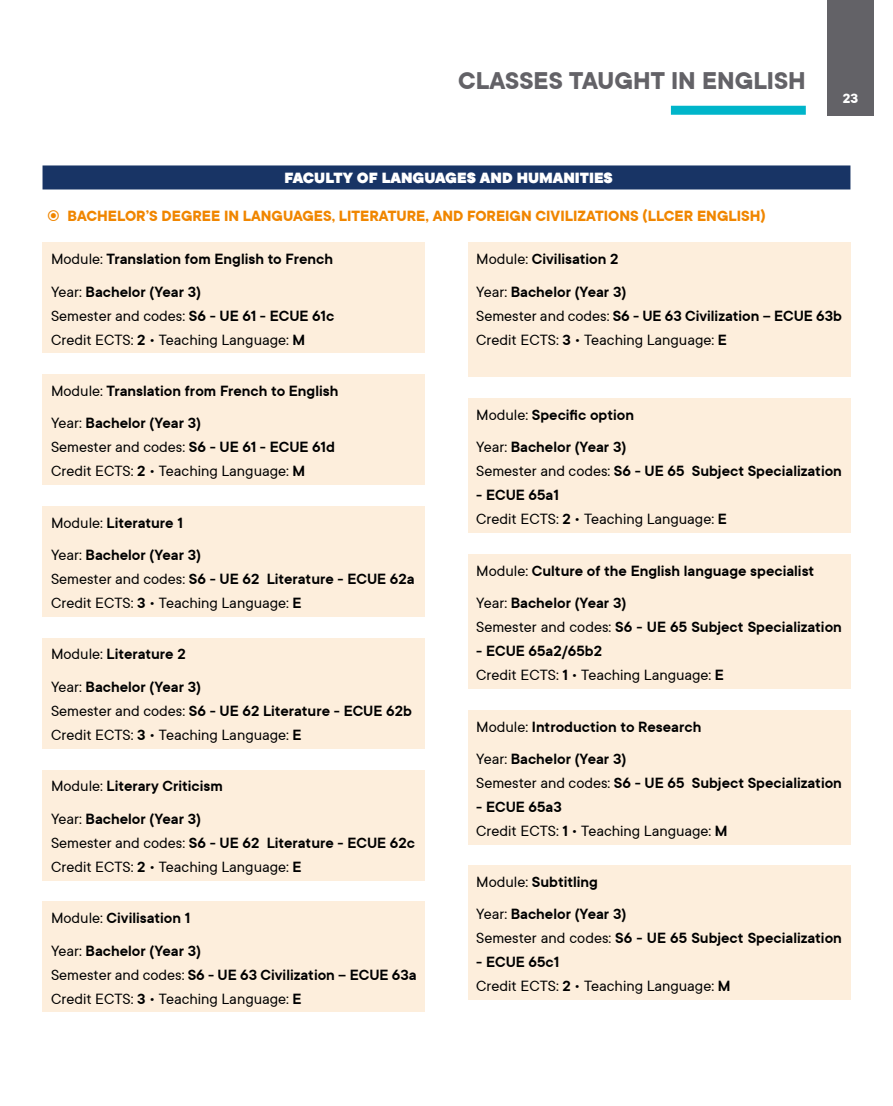
<style>
.page{position:relative;width:893px;height:1106px;background:#fff}
.page>*{position:absolute;margin:0;border:0;box-sizing:border-box;transform-origin:0 0}
.t1{font:700 27px "TT Commons Classic";color:#636267}
.t2{font:600 16.5px/32.5px "TT Commons Classic";color:#000}
.t3{font:16.5px/24px "TT Commons Classic";color:#000}
.t4{font:700 16.5px "TT Commons Classic";color:#f08600}
.t5{font:900 16.5px "TT Commons Classic";color:#fff}
.t6{font:700 15px "TT Commons Classic";color:#fff}
.s1{font-weight:400}
.s2{font-weight:600}
</style>
<div class="page">
<div style="left:671px;top:106px;width:135px;height:9px;background:#00b5ca"></div>
<div style="left:43px;top:165px;width:807px;height:24px;background:#183465"></div>
<div style="left:43px;top:243px;width:382px;height:110px;background:#fdeedc"></div>
<div style="left:43px;top:374px;width:382px;height:111px;background:#fdeedc"></div>
<div style="left:43px;top:506px;width:382px;height:110px;background:#fdeedc"></div>
<div style="left:43px;top:638px;width:382px;height:110px;background:#fdeedc"></div>
<div style="left:43px;top:769px;width:382px;height:111px;background:#fdeedc"></div>
<div style="left:43px;top:901px;width:382px;height:111px;background:#fdeedc"></div>
<div style="left:468px;top:243px;width:382px;height:134px;background:#fdeedc"></div>
<div style="left:468px;top:398px;width:382px;height:135px;background:#fdeedc"></div>
<div style="left:468px;top:554px;width:382px;height:134px;background:#fdeedc"></div>
<div style="left:468px;top:710px;width:382px;height:134px;background:#fdeedc"></div>
<div style="left:468px;top:865px;width:382px;height:134px;background:#fdeedc"></div>
<div style="left:827px;top:0;width:47px;height:116px;background:#636267"></div>
<h1 class="t1" style="left:458px;top:63px;width:349px">CLASSES TAUGHT IN ENGLISH</h1>
<p class="t6" style="left:843px;top:89px;width:17px">23</p>
<p class="t5" style="left:284px;top:166px;width:330px">FACULTY OF LANGUAGES AND HUMANITIES</p>
<p class="t4" style="left:68px;top:205px;width:699px">BACHELOR’S DEGREE IN LANGUAGES, LITERATURE, AND FOREIGN CIVILIZATIONS (LLCER ENGLISH)</p>
<p class="t2" style="left:51px;top:242px;width:283px"><span class="s1">Module:</span> Translation fom English to French<br><span class="s1">Year:</span> Bachelor (Year 3)</p>
<p class="t3" style="left:51px;top:303px;width:285px">Semester and codes: <span class="s2">S6 - UE 61 - ECUE 61c<br></span>Credit ECTS: <span class="s2">2</span> • Teaching Language: <span class="s2">M</span></p>
<p class="t2" style="left:51px;top:374px;width:289px"><span class="s1">Module:</span> Translation from French to English<br><span class="s1">Year:</span> Bachelor (Year 3)</p>
<p class="t3" style="left:51px;top:435px;width:285px">Semester and codes: <span class="s2">S6 - UE 61 - ECUE 61d<br></span>Credit ECTS: <span class="s2">2</span> • Teaching Language: <span class="s2">M</span></p>
<p class="t2" style="left:51px;top:506px;width:152px"><span class="s1">Module:</span> Literature 1<br><span class="s1">Year:</span> Bachelor (Year 3)</p>
<p class="t3" style="left:51px;top:566px;width:365px">Semester and codes: <span class="s2">S6 - UE 62 Literature - ECUE 62a<br></span>Credit ECTS: <span class="s2">3</span> • Teaching Language: <span class="s2">E</span></p>
<p class="t2" style="left:51px;top:637px;width:152px"><span class="s1">Module:</span> Literature 2<br><span class="s1">Year:</span> Bachelor (Year 3)</p>
<p class="t3" style="left:51px;top:698px;width:362px">Semester and codes: <span class="s2">S6 - UE 62 Literature - ECUE 62b<br></span>Credit ECTS: <span class="s2">3</span> • Teaching Language: <span class="s2">E</span></p>
<p class="t2" style="left:51px;top:769px;width:173px"><span class="s1">Module:</span> Literary Criticism<br><span class="s1">Year:</span> Bachelor (Year 3)</p>
<p class="t3" style="left:51px;top:830px;width:366px">Semester and codes: <span class="s2">S6 - UE 62 Literature - ECUE 62c<br></span>Credit ECTS: <span class="s2">2</span> • Teaching Language: <span class="s2">E</span></p>
<p class="t2" style="left:51px;top:901px;width:152px"><span class="s1">Module:</span> Civilisation 1<br><span class="s1">Year:</span> Bachelor (Year 3)</p>
<p class="t3" style="left:51px;top:962px;width:367px">Semester and codes: <span class="s2">S6 - UE 63 Civilization -- ECUE 63a<br></span>Credit ECTS: <span class="s2">3</span> • Teaching Language: <span class="s2">E</span></p>
<p class="t2" style="left:476px;top:242px;width:152px"><span class="s1">Module:</span> Civilisation 2<br><span class="s1">Year:</span> Bachelor (Year 3)</p>
<p class="t3" style="left:476px;top:303px;width:367px">Semester and codes: <span class="s2">S6 - UE 63 Civilization -- ECUE 63b<br></span>Credit ECTS: <span class="s2">3</span> • Teaching Language: <span class="s2">E</span></p>
<p class="t2" style="left:476px;top:398px;width:159px"><span class="s1">Module:</span> Specific option<br><span class="s1">Year:</span> Bachelor (Year 3)</p>
<p class="t2" style="left:476px;top:454px;width:367px"><span class="s1">Semester and codes:</span> S6 - UE 65 Subject Specialization</p>
<p class="t3" style="left:476px;top:483px;width:252px"><span class="s2">- ECUE 65a1<br></span>Credit ECTS: <span class="s2">2</span> • Teaching Language: <span class="s2">E</span></p>
<p class="t2" style="left:476px;top:554px;width:340px"><span class="s1">Module:</span> Culture of the English language specialist<br><span class="s1">Year:</span> Bachelor (Year 3)</p>
<p class="t2" style="left:476px;top:610px;width:367px"><span class="s1">Semester and codes:</span> S6 - UE 65 Subject Specialization</p>
<p class="t3" style="left:476px;top:638px;width:249px"><span class="s2">- ECUE 65a2/65b2<br></span>Credit ECTS: <span class="s2">1</span> • Teaching Language: <span class="s2">E</span></p>
<p class="t2" style="left:476px;top:709px;width:227px"><span class="s1">Module:</span> Introduction to Research<br><span class="s1">Year:</span> Bachelor (Year 3)</p>
<p class="t2" style="left:476px;top:766px;width:367px"><span class="s1">Semester and codes:</span> S6 - UE 65 Subject Specialization</p>
<p class="t3" style="left:476px;top:794px;width:253px"><span class="s2">- ECUE 65a3<br></span>Credit ECTS: <span class="s2">1</span> • Teaching Language: <span class="s2">M</span></p>
<p class="t2" style="left:476px;top:864px;width:152px"><span class="s1">Module:</span> Subtitling<br><span class="s1">Year:</span> Bachelor (Year 3)</p>
<p class="t2" style="left:476px;top:921px;width:367px"><span class="s1">Semester and codes:</span> S6 - UE 65 Subject Specialization</p>
<p class="t3" style="left:476px;top:949px;width:256px"><span class="s2">- ECUE 65c1<br></span>Credit ECTS: <span class="s2">2</span> • Teaching Language: <span class="s2">M</span></p>
</div>
